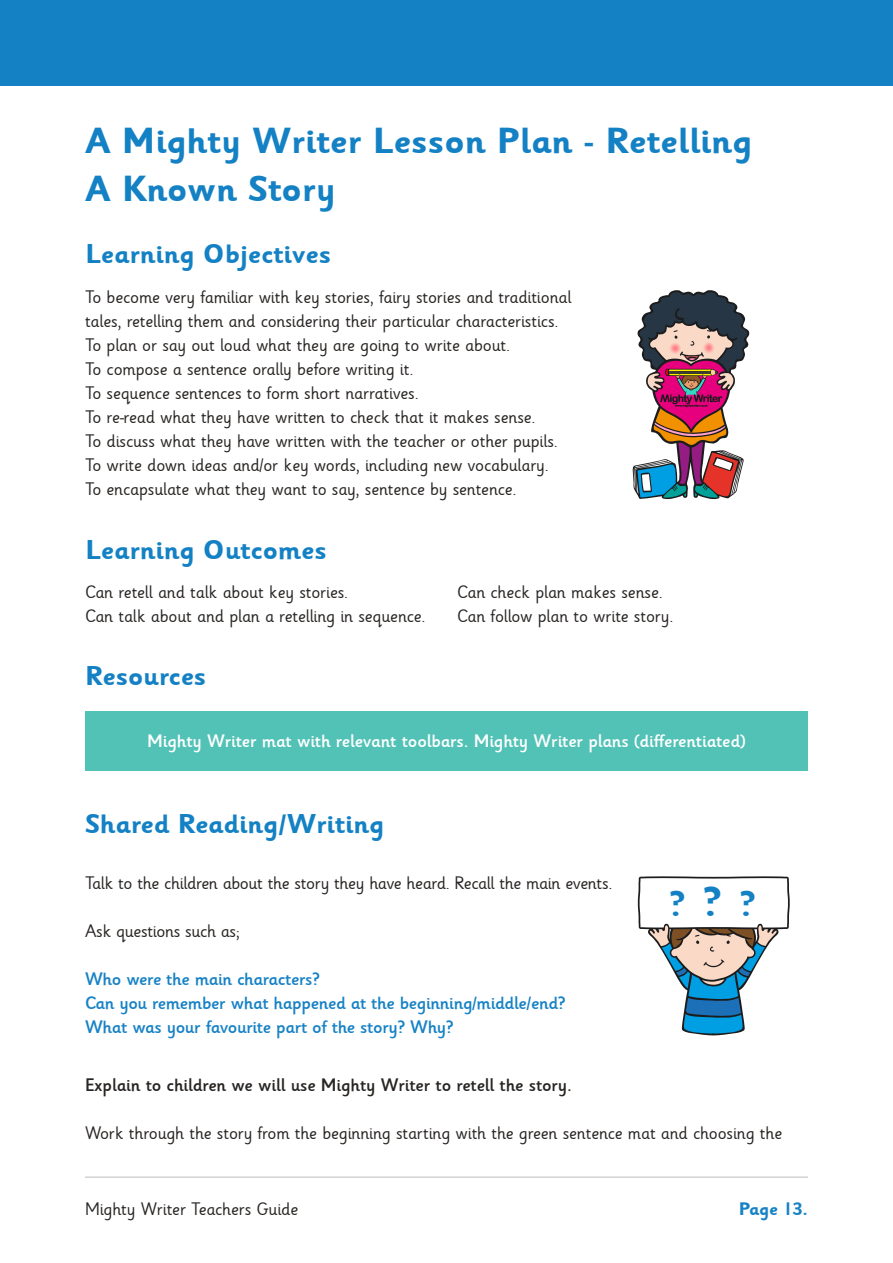
<style>
.page{position:relative;width:893px;height:1263px;background:#fff}
.page>*{position:absolute;margin:0;border:0;box-sizing:border-box;transform-origin:0 0}
.t1{font:700 36px/48px "Sassoon Infant Rg";color:#1481c4}
.t2{font:700 27px "Sassoon Infant Rg";color:#1481c4}
.t3{font:18px/24px "Sassoon Infant Rg";letter-spacing:-.01em;color:#272422}
.t4{font:500 18px/24px "Sassoon Infant Md";letter-spacing:-.02em;color:#1782c5}
.t5{font:500 18px "Sassoon Infant Md";letter-spacing:-.01em;color:#fff}
.t6{font:500 18px "Sassoon Infant Md";letter-spacing:-.01em;color:#272422}
.t7{font:700 18px "Sassoon Infant Rg";letter-spacing:-.01em;color:#1782c5}
.s1{font-size:42px}
</style>
<div class="page">
<div style="left:0;top:0;width:893px;height:85px;background:#1481c4"></div>
<hr style="left:85px;top:1176px;width:723px;height:2px;background:#d4d3d3">
<div style="left:85px;top:712px;width:723px;height:59px;background:#52c2b6"></div>
<svg style="left:638px;top:876px;width:152px;height:159px"></svg>
<svg style="left:632px;top:290px;width:117px;height:209px"></svg>
<img style="left:668px;top:342px;width:14px;height:13px">
<img style="left:701px;top:342px;width:15px;height:13px">
<h1 class="t1" style="left:85px;top:118px;width:669px">A Mighty Writer Lesson Plan - Retelling<br>A Known Story</h1>
<h2 class="t2" style="left:85px;top:239px;width:248px">Learning Objectives</h2>
<p class="t3" style="left:85px;top:285px;width:488px">To become very familiar with key stories, fairy stories and traditional tales, retelling them and considering their particular characteristics.<br>To plan or say out loud what they are going to write about.<br>To compose a sentence orally before writing it.<br>To sequence sentences to form short narratives.<br>To re-read what they have written to check that it makes sense.<br>To discuss what they have written with the teacher or other pupils.<br>To write down ideas and/or key words, including new vocabulary.<br>To encapsulate what they want to say, sentence by sentence.</p>
<h2 class="t2" style="left:85px;top:535px;width:243px">Learning Outcomes</h2>
<p class="t3" style="left:85px;top:581px;width:342px">Can retell and talk about key stories.<br>Can talk about and plan a retelling in sequence.</p>
<p class="t3" style="left:457px;top:581px;width:218px">Can check plan makes sense.<br>Can follow plan to write story.</p>
<h2 class="t2" style="left:85px;top:661px;width:123px">Resources</h2>
<p class="t5" style="left:147px;top:731px;width:600px">Mighty Writer mat with relevant toolbars. Mighty Writer plans (differentiated)</p>
<h2 class="t2" style="left:85px;top:808px;width:301px">Shared Reading/Writing</h2>
<p class="t3" style="left:85px;top:872px;width:529px">Talk to the children about the story they have heard. Recall the main events.</p>
<p class="t3" style="left:85px;top:920px;width:156px">Ask questions such as;</p>
<p class="t4" style="left:85px;top:968px;width:482px">Who were the main characters?<br>Can you remember what happened at the beginning/middle/end?<br>What was your favourite part of the story? Why?</p>
<h1 class="t1" style="left:669px;top:882px;width:87px">? <span class="s1">?</span> ?</h1>
<p class="t6" style="left:85px;top:1074px;width:488px">Explain to children we will use Mighty Writer to retell the story.</p>
<p class="t3" style="left:85px;top:1121px;width:699px">Work through the story from the beginning starting with the green sentence mat and choosing the</p>
<p class="t3" style="left:85px;top:1197px;width:215px">Mighty Writer Teachers Guide</p>
<p class="t7" style="left:739px;top:1198px;width:71px">Page 13.</p>
</div>
